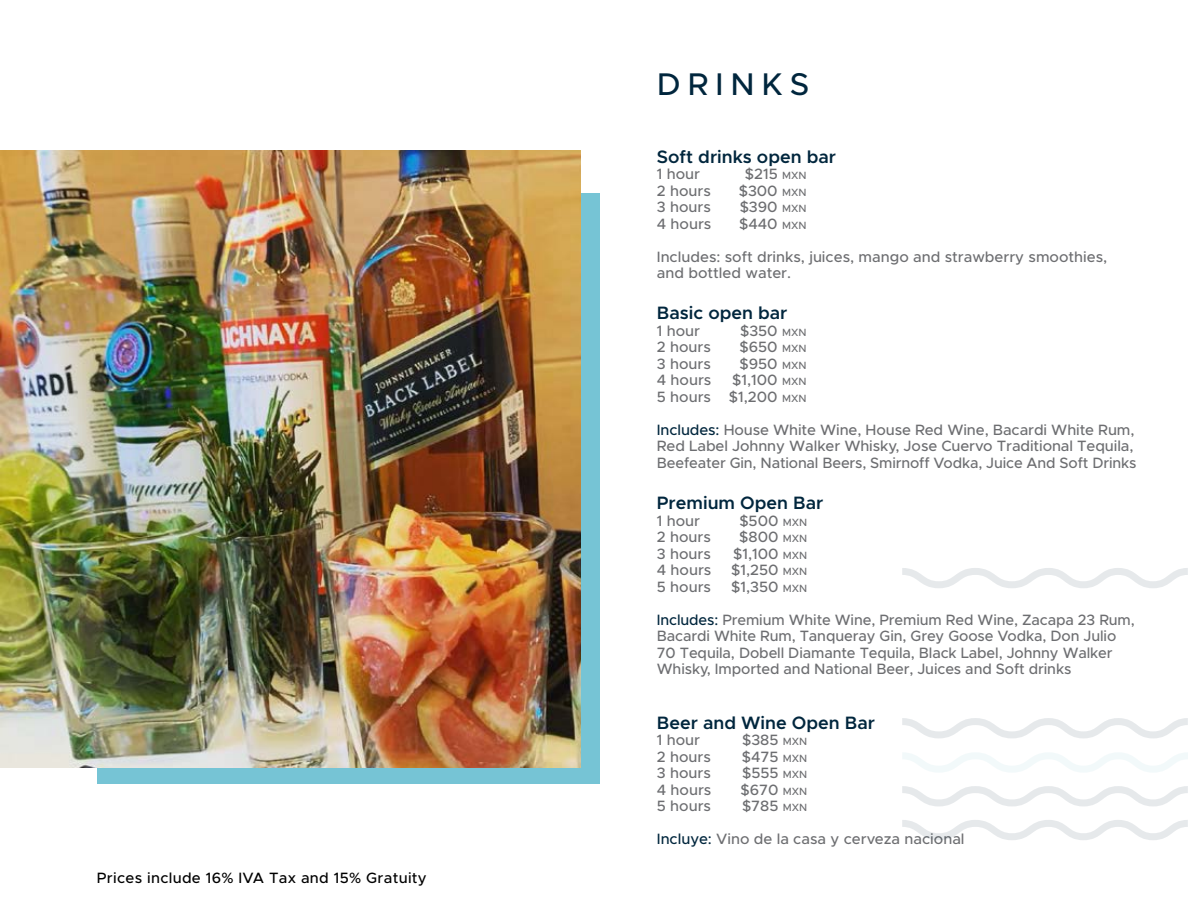
<style>
.page{position:relative;width:1188px;height:918px;background:#fff}
.page>*{position:absolute;margin:0;border:0;box-sizing:border-box;transform-origin:0 0}
.t1{font:500 31.5px "Metropolis";letter-spacing:.22em;color:#00263d}
.t2{font:600 18px "Metropolis";color:#00263d}
.t3{font:500 15px/16.5px "Metropolis";letter-spacing:-.005em;color:#6d6e71}
.t4{font:500 15px "Metropolis";letter-spacing:.02em;color:#000}
.s1{font-size:10.5px}
.s2{color:#00263d}
</style>
<div class="page">
<div style="left:97px;top:194px;width:503px;height:590px;background:#76c4d5"></div>
<img style="left:0;top:150px;width:580px;height:618px">
<svg style="left:902px;top:718px;width:286px;height:20px"></svg>
<svg style="left:903px;top:753px;width:285px;height:19px"></svg>
<svg style="left:902px;top:786px;width:286px;height:20px"></svg>
<svg style="left:902px;top:820px;width:286px;height:20px"></svg>
<svg style="left:902px;top:568px;width:286px;height:20px"></svg>
<p class="t4" style="left:97px;top:868px;width:331px">Prices include 16% IVA Tax and 15% Gratuity</p>
<h1 class="t1" style="left:657px;top:65px;width:154px">DRINKS</h1>
<p class="t2" style="left:657px;top:145px;width:181px">Soft drinks open bar</p>
<p class="t3" style="left:657px;top:166px;width:45px">1 hour</p>
<p class="t3" style="left:745px;top:166px;width:63px">$215 <span class="s1">MXN</span></p>
<p class="t3" style="left:657px;top:182px;width:56px">2 hours</p>
<p class="t3" style="left:739px;top:182px;width:69px">$300 <span class="s1">MXN</span></p>
<p class="t3" style="left:657px;top:199px;width:55px">3 hours</p>
<p class="t3" style="left:740px;top:199px;width:68px">$390 <span class="s1">MXN</span></p>
<p class="t3" style="left:657px;top:215px;width:56px">4 hours</p>
<p class="t3" style="left:739px;top:215px;width:69px">$440 <span class="s1">MXN</span></p>
<p class="t3" style="left:657px;top:248px;width:452px">Includes: soft drinks, juices, mango and strawberry smoothies, and bottled water.</p>
<p class="t2" style="left:657px;top:302px;width:132px">Basic open bar</p>
<p class="t3" style="left:657px;top:323px;width:45px">1 hour</p>
<p class="t3" style="left:740px;top:323px;width:68px">$350 <span class="s1">MXN</span></p>
<p class="t3" style="left:657px;top:339px;width:56px">2 hours</p>
<p class="t3" style="left:739px;top:339px;width:69px">$650 <span class="s1">MXN</span></p>
<p class="t3" style="left:657px;top:356px;width:55px">3 hours</p>
<p class="t3" style="left:739px;top:356px;width:69px">$950 <span class="s1">MXN</span></p>
<p class="t3" style="left:657px;top:372px;width:56px">4 hours</p>
<p class="t3" style="left:657px;top:372px;width:151px;text-align:right">$1,100 <span class="s1">MXN<br></span>5 hours $1,200 <span class="s1">MXN</span></p>
<p class="t3" style="left:657px;top:422px;width:481px"><span class="s2">Includes:</span> House White Wine, House Red Wine, Bacardi White Rum,<br>Red Label Johnny Walker Whisky, Jose Cuervo Traditional Tequila,<br>Beefeater Gin, National Beers, Smirnoff Vodka, Juice And Soft Drinks</p>
<p class="t2" style="left:657px;top:492px;width:168px">Premium Open Bar</p>
<p class="t3" style="left:657px;top:512px;width:45px">1 hour</p>
<p class="t3" style="left:739px;top:512px;width:69px">$500 <span class="s1">MXN</span></p>
<p class="t3" style="left:657px;top:529px;width:56px">2 hours</p>
<p class="t3" style="left:739px;top:529px;width:70px">$800 <span class="s1">MXN</span></p>
<p class="t3" style="left:657px;top:545px;width:55px">3 hours</p>
<p class="t3" style="left:733px;top:545px;width:76px">$1,100 <span class="s1">MXN</span></p>
<p class="t3" style="left:657px;top:562px;width:56px">4 hours</p>
<p class="t3" style="left:731px;top:562px;width:78px">$1,250 <span class="s1">MXN</span></p>
<p class="t3" style="left:657px;top:578px;width:56px">5 hours</p>
<p class="t3" style="left:731px;top:578px;width:78px">$1,350 <span class="s1">MXN</span></p>
<p class="t3" style="left:657px;top:611px;width:480px"><span class="s2">Includes:</span> Premium White Wine, Premium Red Wine, Zacapa 23 Rum, Bacardi White Rum, Tanqueray Gin, Grey Goose Vodka, Don Julio 70 Tequila, Dobell Diamante Tequila, Black Label, Johnny Walker Whisky, Imported and National Beer, Juices and Soft drinks</p>
<p class="t2" style="left:657px;top:711px;width:220px">Beer and Wine Open Bar</p>
<p class="t3" style="left:657px;top:732px;width:45px">1 hour</p>
<p class="t3" style="left:742px;top:732px;width:67px">$385 <span class="s1">MXN</span></p>
<p class="t3" style="left:657px;top:748px;width:56px">2 hours</p>
<p class="t3" style="left:742px;top:748px;width:67px">$475 <span class="s1">MXN</span></p>
<p class="t3" style="left:657px;top:765px;width:55px">3 hours</p>
<p class="t3" style="left:742px;top:765px;width:67px">$555 <span class="s1">MXN</span></p>
<p class="t3" style="left:657px;top:781px;width:56px">4 hours</p>
<p class="t3" style="left:740px;top:781px;width:68px">$670 <span class="s1">MXN</span></p>
<p class="t3" style="left:657px;top:798px;width:56px">5 hours</p>
<p class="t3" style="left:742px;top:798px;width:67px">$785 <span class="s1">MXN</span></p>
<p class="t3" style="left:657px;top:831px;width:309px"><span class="s2">Incluye:</span> Vino de la casa y cerveza nacional</p>
</div>
